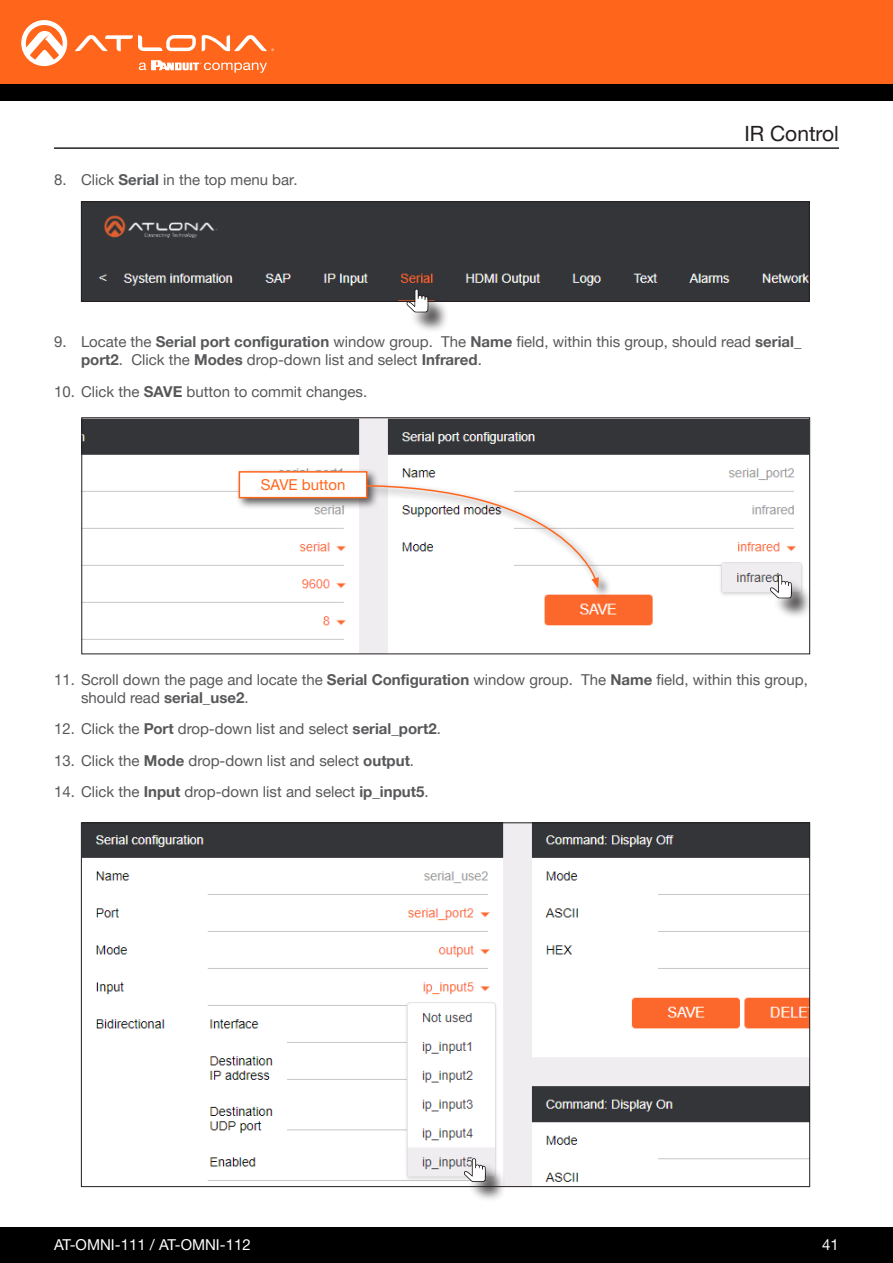
<style>
.page{position:relative;width:893px;height:1263px;background:#fff}
.page>*{position:absolute;margin:0;border:0;box-sizing:border-box;transform-origin:0 0}
.Non_TOC_Section_Head{font:21px "Helvetica Neue LTW1 G";color:#231f20}
.t1{font:15px/18px "Helvetica Neue LTW1 G";color:#57585a}
.t2{font:15px "Helvetica Neue LTW1 G";color:#fff}
.General_Text{font:15px "Helvetica Neue LTW1 G";color:#ff661c}
.s1{font-weight:700}
</style>
<div class="page">
<div style="left:0;top:1227px;width:893px;height:36px;background:#000"></div>
<div style="left:0;top:0;width:893px;height:84px;background:#ff661c"></div>
<div style="left:0;top:84px;width:893px;height:16px;background:#000"></div>
<svg style="left:75px;top:35px;width:121px;height:16px"></svg>
<svg style="left:202px;top:35px;width:72px;height:16px"></svg>
<svg style="left:21px;top:20px;width:46px;height:46px"></svg>
<svg style="left:139px;top:60px;width:128px;height:13px"></svg>
<hr style="left:54px;top:147px;width:785px;height:2px;background:#231f20">
<div style="left:83px;top:203px;width:725px;height:97px;background:#343538"></div>
<div style="left:81px;top:201px;width:729px;height:101px;border:1px solid #231f20"></div>
<div style="left:410px;top:292px;width:39px;height:41px;background:#231f20;opacity:.75"></div>
<svg style="left:406px;top:288px;width:23px;height:24px"></svg>
<img style="left:83px;top:419px;width:725px;height:233px">
<div style="left:81px;top:417px;width:729px;height:237px;border:1px solid #231f20"></div>
<img style="left:83px;top:824px;width:725px;height:361px">
<div style="left:773px;top:578px;width:40px;height:41px;background:#231f20;opacity:.75"></div>
<svg style="left:770px;top:574px;width:22px;height:24px"></svg>
<div style="left:467px;top:1161px;width:39px;height:41px;background:#231f20;opacity:.75"></div>
<svg style="left:464px;top:1158px;width:22px;height:24px"></svg>
<div style="left:236px;top:468px;width:375px;height:131px;background:#231f20;opacity:.75"></div>
<svg style="left:352px;top:484px;width:247px;height:104px"></svg>
<div style="left:239px;top:472px;width:128px;height:26px;background:#fff"></div>
<div style="left:239px;top:471px;width:128px;height:27px;border:2px solid #ff661c"></div>
<p class="t1" style="left:54px;top:171px;width:245px">8. Click <span class="s1">Serial</span> in the top menu bar.</p>
<p class="Non_TOC_Section_Head" style="left:744px;top:120px;width:96px">IR Control</p>
<p class="t1" style="left:81px;top:333px;width:722px;text-indent:-27px">9. Locate the <span class="s1">Serial port configuration</span> window group. The <span class="s1">Name</span> field, within this group, should read <span class="s1">serial_ port2</span>. Click the <span class="s1">Modes</span> drop-down list and select <span class="s1">Infrared</span>.</p>
<p class="t1" style="left:54px;top:382px;width:315px">10. Click the <span class="s1">SAVE</span> button to commit changes.</p>
<p class="General_Text" style="left:261px;top:475px;width:86px">SAVE button</p>
<p class="t1" style="left:81px;top:670px;width:728px;text-indent:-27px">11. Scroll down the page and locate the <span class="s1">Serial Configuration</span> window group. The <span class="s1">Name</span> field, within this group, should read <span class="s1">serial_use2</span>.</p>
<p class="t1" style="left:54px;top:720px;width:388px">12. Click the <span class="s1">Port</span> drop-down list and select <span class="s1">serial_port2</span>.</p>
<p class="t1" style="left:54px;top:751px;width:362px">13. Click the <span class="s1">Mode</span> drop-down list and select <span class="s1">output</span>.</p>
<p class="t1" style="left:54px;top:783px;width:376px">14. Click the <span class="s1">Input</span> drop-down list and select <span class="s1">ip_input5</span>.</p>
<p class="t2" style="left:54px;top:1235px;width:198px">AT-OMNI-111 / AT-OMNI-112</p>
<p class="t2" style="left:822px;top:1235px;width:18px">41</p>
</div>
